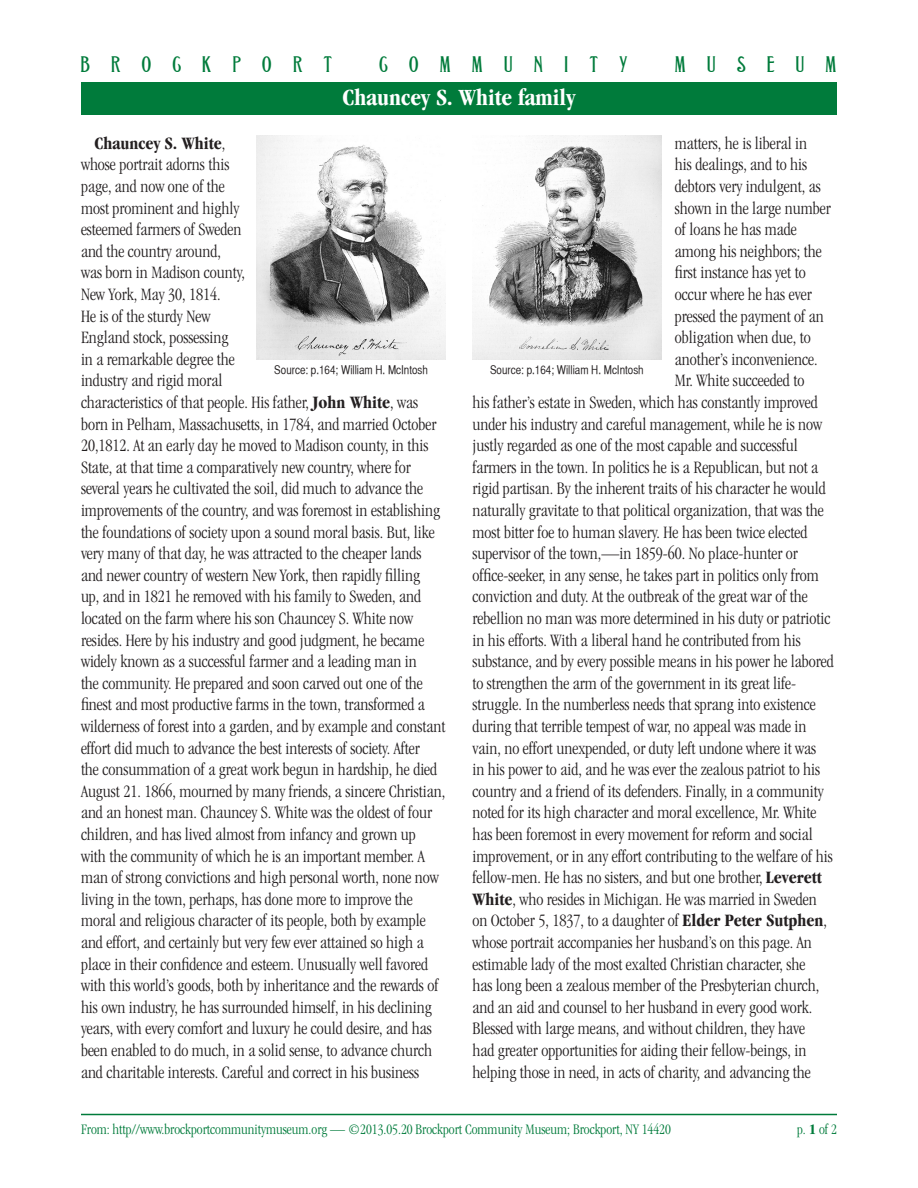
<style>
.page{position:relative;width:918px;height:1188px;background:#fff}
.page>*{position:absolute;margin:0;border:0;box-sizing:border-box;transform-origin:0 0}
.t1{font:24px "Grant Antique Normal";letter-spacing:.86em;color:#007b3b}
.t2{font:700 condensed 24px "Garamond";color:#fff}
.t3{font:300 condensed 18px/21.6px "Garamond";color:#231f20}
.t4{font:300 condensed 15px "Garamond";color:#007b3b}
.t5{font:12px "Helvetica CY Plain";color:#231f20}
.s1{font-weight:700}
</style>
<div class="page">
<hr style="left:81px;top:1114px;width:756px;height:1px;background:#007b3b">
<div style="left:81px;top:82px;width:756px;height:32px;background:#007b3b"></div>
<img style="left:257px;top:135px;width:189px;height:224px">
<img style="left:473px;top:135px;width:188px;height:224px">
<h1 class="t1" style="left:81px;top:52px;width:253px">BROCKPORT</h1>
<h1 class="t1" style="left:379px;top:52px;width:250px">COMMUNITY</h1>
<h1 class="t1" style="left:675px;top:52px;width:163px">MUSEUM</h1>
<h1 class="t2" style="left:342px;top:84px;width:235px">Chauncey S. White family</h1>
<p class="t3" style="left:81px;top:132px;width:366px;text-indent:14px"><span class="s1">Chauncey S. White</span>,<br>whose portrait adorns this<br>page, and now one of the<br>most prominent and highly<br>esteemed farmers of Sweden<br>and the country around,<br>was born in Madison county,<br>New York, May 30, 1814.<br>He is of the sturdy New<br>England stock, possessing<br>in a remarkable degree the<br>industry and rigid moral<br>characteristics of that people. His father, <span class="s1">John White</span>, was born in Pelham, Massachusetts, in 1784, and married October 20,1812. At an early day he moved to Madison county, in this State, at that time a comparatively new country, where for several years he cultivated the soil, did much to advance the improvements of the country, and was foremost in establishing the foundations of society upon a sound moral basis. But, like very many of that day, he was attracted to the cheaper lands and newer country of western New York, then rapidly filling<br>up, and in 1821 he removed with his family to Sweden, and located on the farm where his son Chauncey S. White now resides. Here by his industry and good judgment, he became widely known as a successful farmer and a leading man in<br>the community. He prepared and soon carved out one of the finest and most productive farms in the town, transformed a wilderness of forest into a garden, and by example and constant effort did much to advance the best interests of society. After<br>the consummation of a great work begun in hardship, he died August 21. 1866, mourned by many friends, a sincere Christian, and an honest man. Chauncey S. White was the oldest of four children, and has lived almost from infancy and grown up<br>with the community of which he is an important member. A man of strong convictions and high personal worth, none now living in the town, perhaps, has done more to improve the moral and religious character of its people, both by example and effort, and certainly but very few ever attained so high a place in their confidence and esteem. Unusually well favored with this world’s goods, both by inheritance and the rewards of his own industry, he has surrounded himself, in his declining years, with every comfort and luxury he could desire, and has been enabled to do much, in a solid sense, to advance church and charitable interests. Careful and correct in his business</p>
<p class="t3" style="left:675px;top:132px;width:134px">matters, he is liberal in</p>
<p class="t3" style="left:675px;top:154px;width:134px">his dealings, and to his</p>
<p class="t3" style="left:675px;top:176px;width:147px">debtors very indulgent, as</p>
<p class="t3" style="left:675px;top:197px;width:157px">shown in the large number</p>
<p class="t3" style="left:675px;top:219px;width:123px">of loans he has made</p>
<p class="t3" style="left:675px;top:240px;width:148px">among his neighbors; the</p>
<p class="t3" style="left:675px;top:262px;width:132px">first instance has yet to</p>
<p class="t3" style="left:675px;top:284px;width:138px">occur where he has ever</p>
<p class="t3" style="left:675px;top:305px;width:150px">pressed the payment of an</p>
<p class="t3" style="left:675px;top:327px;width:137px">obligation when due, to</p>
<p class="t3" style="left:675px;top:348px;width:144px">another’s inconvenience.</p>
<p class="t3" style="left:675px;top:370px;width:131px">Mr. White succeeded to</p>
<p class="t3" style="left:472px;top:392px;width:347px">his father’s estate in Sweden, which has constantly improved</p>
<p class="t3" style="left:472px;top:413px;width:351px">under his industry and careful management, while he is now</p>
<p class="t3" style="left:472px;top:435px;width:327px">justly regarded as one of the most capable and successful</p>
<p class="t3" style="left:472px;top:456px;width:347px">farmers in the town. In politics he is a Republican, but not a</p>
<p class="t3" style="left:472px;top:478px;width:355px">rigid partisan. By the inherent traits of his character he would</p>
<p class="t3" style="left:472px;top:500px;width:353px">naturally gravitate to that political organization, that was the</p>
<p class="t3" style="left:472px;top:521px;width:336px">most bitter foe to human slavery. He has been twice elected</p>
<p class="t3" style="left:472px;top:543px;width:327px">supervisor of the town,—in 1859-60. No place-hunter or</p>
<p class="t3" style="left:472px;top:564px;width:348px">office-seeker, in any sense, he takes part in politics only from</p>
<p class="t3" style="left:472px;top:586px;width:337px">conviction and duty. At the outbreak of the great war of the</p>
<p class="t3" style="left:472px;top:608px;width:359px">rebellion no man was more determined in his duty or patriotic</p>
<p class="t3" style="left:472px;top:629px;width:330px">in his efforts. With a liberal hand he contributed from his</p>
<p class="t3" style="left:472px;top:651px;width:363px">substance, and by every possible means in his power he labored</p>
<p class="t3" style="left:472px;top:672px;width:325px">to strengthen the arm of the government in its great life-</p>
<p class="t3" style="left:472px;top:694px;width:345px">struggle. In the numberless needs that sprang into existence</p>
<p class="t3" style="left:472px;top:716px;width:336px">during that terrible tempest of war, no appeal was made in</p>
<p class="t3" style="left:472px;top:737px;width:345px">vain, no effort unexpended, or duty left undone where it was</p>
<p class="t3" style="left:472px;top:759px;width:349px">in his power to aid, and he was ever the zealous patriot to his</p>
<p class="t3" style="left:472px;top:780px;width:353px">country and a friend of its defenders. Finally, in a community</p>
<p class="t3" style="left:472px;top:802px;width:345px">noted for its high character and moral excellence, Mr. White</p>
<p class="t3" style="left:472px;top:824px;width:342px">has been foremost in every movement for reform and social</p>
<p class="t3" style="left:472px;top:845px;width:362px">improvement, or in any effort contributing to the welfare of his</p>
<p class="t3" style="left:472px;top:867px;width:351px">fellow-men. He has no sisters, and but one brother, <span class="s1">Leverett</span></p>
<p class="t3" style="left:472px;top:888px;width:346px"><span class="s1">White</span>, who resides in Michigan. He was married in Sweden</p>
<p class="t3" style="left:472px;top:910px;width:356px">on October 5, 1837, to a daughter of <span class="s1">Elder Peter Sutphen</span>,</p>
<p class="t3" style="left:472px;top:932px;width:341px">whose portrait accompanies her husband’s on this page. An</p>
<p class="t3" style="left:472px;top:953px;width:334px">estimable lady of the most exalted Christian character, she</p>
<p class="t3" style="left:472px;top:975px;width:348px">has long been a zealous member of the Presbyterian church,</p>
<p class="t3" style="left:472px;top:996px;width:341px">and an aid and counsel to her husband in every good work.</p>
<p class="t3" style="left:472px;top:1018px;width:334px">Blessed with large means, and without children, they have</p>
<p class="t3" style="left:472px;top:1040px;width:335px">had greater opportunities for aiding their fellow-beings, in</p>
<p class="t3" style="left:472px;top:1061px;width:340px">helping those in need, in acts of charity, and advancing the</p>
<p class="t5" style="left:274px;top:363px;width:155px">Source: p.164; William H. McIntosh</p>
<p class="t5" style="left:490px;top:363px;width:155px">Source: p.164; William H. McIntosh</p>
<p class="t4" style="left:81px;top:1121px;width:591px">From: http//www.brockportcommunitymuseum.org — ©2013.05.20 Brockport Community Museum; Brockport, NY 14420</p>
<p class="t4" style="left:797px;top:1121px;width:41px">p. <span class="s1">1</span> of 2</p>
</div>
